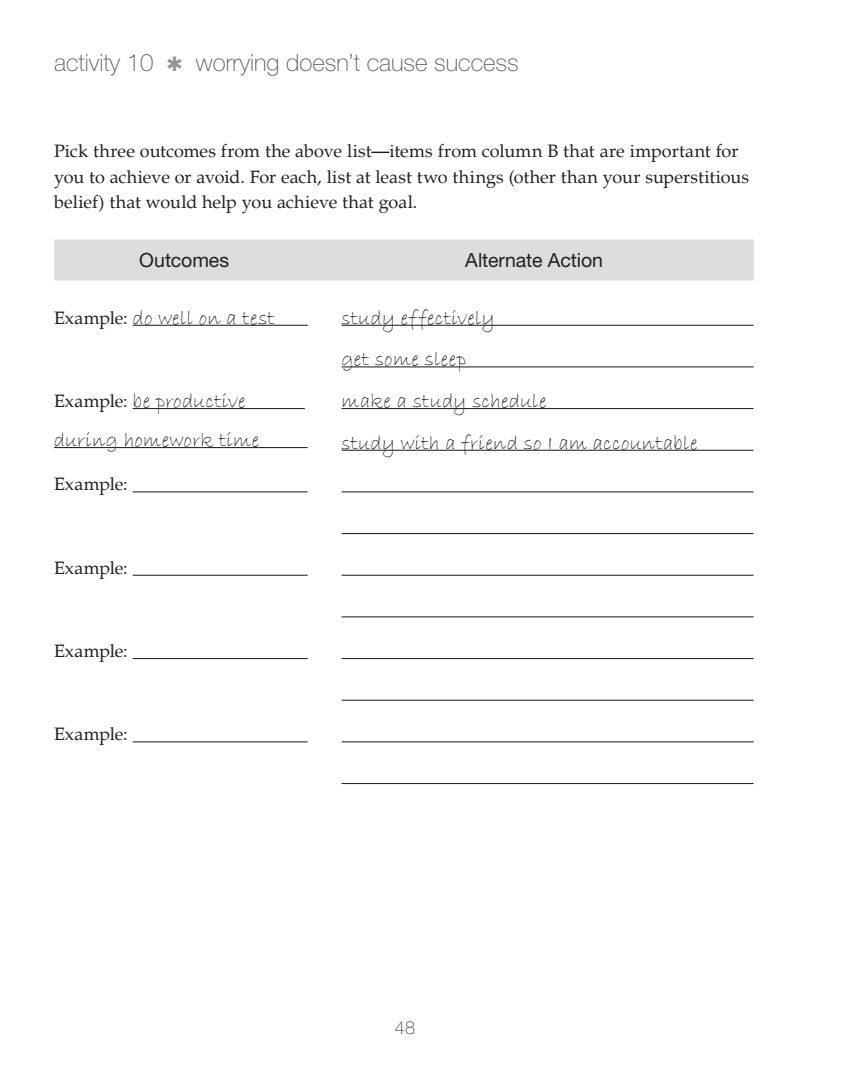
<style>
.page{position:relative;width:864px;height:1080px;background:#fff}
.page>*{position:absolute;margin:0;border:0;box-sizing:border-box;transform-origin:0 0}
.t1{font:100 24px "Helvetica Neue LT Std";color:#57585a}
.t2{font:21px/41.7px "Bradley Hand ITC";letter-spacing:.01em;color:#231f20}
.t3{font:19.5px "Helvetica Neue LT Std";letter-spacing:-.005em;color:#231f20}
.t4{font:18px/25.5px "Palatino";color:#231f20}
.t5{font:100 18px "Helvetica Neue LT Std";color:#3e3e3f}
.s1{font-family:"Palatino";font-size:18px}
</style>
<div class="page">
<div style="left:54px;top:240px;width:700px;height:41px;background:#dcdddf"></div>
<hr style="left:133px;top:325px;width:175px;height:1px;background:#231f20">
<hr style="left:342px;top:325px;width:412px;height:1px;background:#231f20">
<hr style="left:342px;top:366px;width:412px;height:1px;background:#231f20">
<hr style="left:133px;top:408px;width:172px;height:1px;background:#231f20">
<hr style="left:54px;top:447px;width:254px;height:1px;background:#231f20">
<hr style="left:342px;top:408px;width:412px;height:1px;background:#231f20">
<hr style="left:342px;top:450px;width:412px;height:1px;background:#231f20">
<hr style="left:133px;top:491px;width:175px;height:1px;background:#231f20">
<hr style="left:342px;top:491px;width:412px;height:1px;background:#231f20">
<hr style="left:342px;top:533px;width:412px;height:1px;background:#231f20">
<hr style="left:133px;top:575px;width:175px;height:1px;background:#231f20">
<hr style="left:342px;top:575px;width:412px;height:1px;background:#231f20">
<hr style="left:342px;top:616px;width:412px;height:1px;background:#231f20">
<hr style="left:133px;top:658px;width:175px;height:1px;background:#231f20">
<hr style="left:342px;top:658px;width:412px;height:1px;background:#231f20">
<hr style="left:342px;top:700px;width:412px;height:1px;background:#231f20">
<hr style="left:133px;top:741px;width:175px;height:1px;background:#231f20">
<hr style="left:342px;top:741px;width:412px;height:1px;background:#231f20">
<hr style="left:342px;top:783px;width:412px;height:1px;background:#231f20">
<h1 class="t1" style="left:54px;top:49px;width:101px">activity 10</h1>
<h1 class="t1" style="left:196px;top:49px;width:324px">worrying doesn’t cause success</h1>
<p class="t4" style="left:54px;top:139px;width:697px">Pick three outcomes from the above list—items from column B that are important for you to achieve or avoid. For each, list at least two things (other than your superstitious belief) that would help you achieve that goal.</p>
<p class="t3" style="left:139px;top:248px;width:91px">Outcomes</p>
<p class="t3" style="left:465px;top:248px;width:139px">Alternate Action</p>
<p class="t2" style="left:54px;top:297px;width:222px"><span class="s1">Example:</span> do well on a test</p>
<p class="t2" style="left:342px;top:297px;width:155px">study effectively get some sleep</p>
<p class="t2" style="left:54px;top:382px;width:207px;line-height:39px"><span class="s1">Example:</span> be productive during homework time</p>
<p class="t2" style="left:342px;top:381px;width:358px">make a study schedule<br>study with a friend so I am accountable</p>
<p class="t4" style="left:54px;top:472px;width:75px">Example:</p>
<p class="t4" style="left:54px;top:555px;width:75px">Example:</p>
<p class="t4" style="left:54px;top:639px;width:75px">Example:</p>
<p class="t4" style="left:54px;top:722px;width:75px">Example:</p>
<p class="t5" style="left:395px;top:1018px;width:22px">48</p>
</div>
